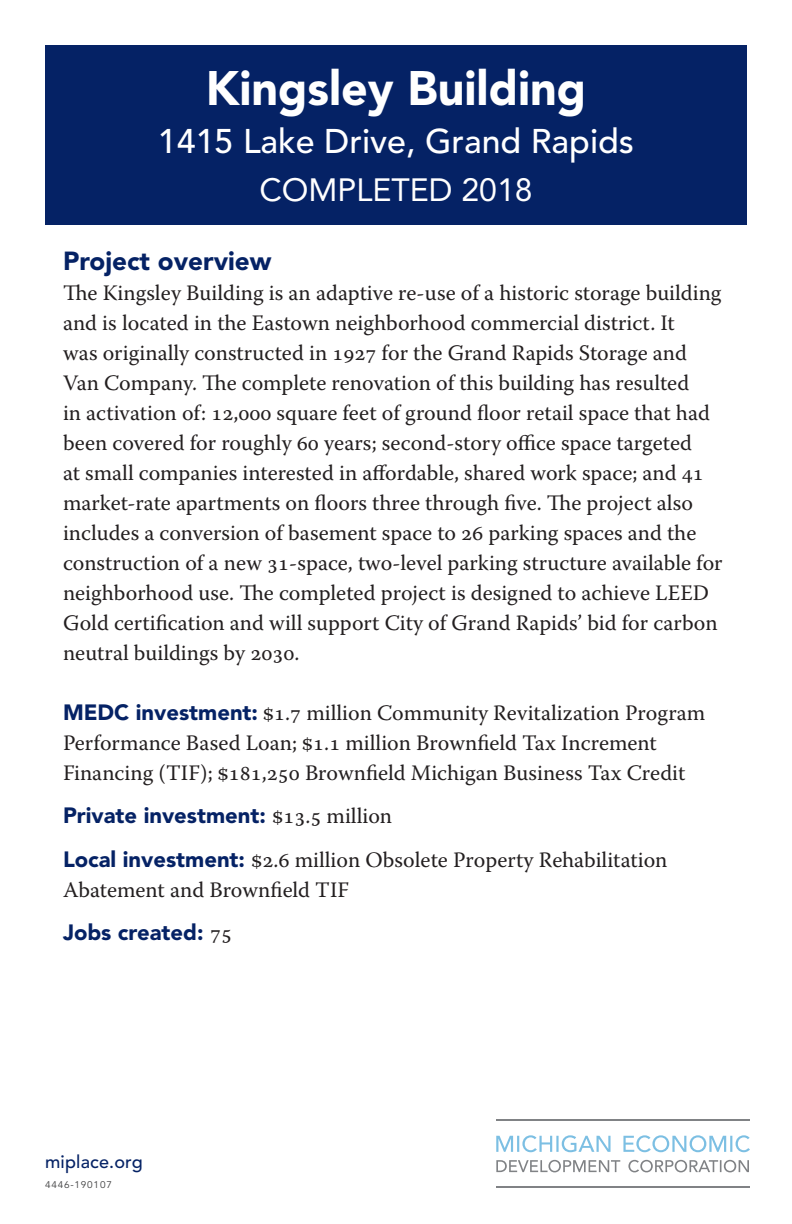
<style>
.page{position:relative;width:792px;height:1224px;background:#fff}
.page>*{position:absolute;margin:0;border:0;box-sizing:border-box;transform-origin:0 0}
.t1{font:900 48px "Avenir";color:#fff}
.t2{font:500 34px "Avenir";color:#fff}
.t3{font:32px "Avenir";color:#fff}
.t4{font:900 26px "Avenir";color:#052265}
.t5{font:22px/30px "Warnock Pro";color:#231f20}
.t6{font:900 22px "Avenir";color:#052265}
.t7{font:500 18px "Avenir";letter-spacing:.01em;color:#052265}
.t8{font:9.6px "Avenir";letter-spacing:.08em;color:#3e3e3f;scale:1.04 1}
.s1{font-family:"Avenir";font-weight:900;color:#052265}
.s2{font-family:"Warnock Pro";font-weight:400;color:#231f20}
</style>
<div class="page">
<div style="left:45px;top:45px;width:702px;height:180px;background:#052265"></div>
<svg style="left:496px;top:1160px;width:253px;height:12px"></svg>
<svg style="left:496px;top:1135px;width:254px;height:17px"></svg>
<hr style="left:496px;top:1120px;width:254px;height:1px;background:#808285">
<hr style="left:496px;top:1186px;width:254px;height:1px;background:#808285">
<p class="t1" style="left:206px;top:59px;width:382px">Kingsley Building</p>
<p class="t2" style="left:158px;top:122px;width:478px">1415 Lake Drive, Grand Rapids</p>
<p class="t3" style="left:259px;top:171px;width:275px">COMPLETED 2018</p>
<p class="t4" style="left:63px;top:245px;width:210px">Project overview</p>
<p class="t5" style="left:63px;top:277px;width:661px">The Kingsley Building is an adaptive re-use of a historic storage building and is located in the Eastown neighborhood commercial district. It<br>was originally constructed in 1927 for the Grand Rapids Storage and Van Company. The complete renovation of this building has resulted<br>in activation of: 12,000 square feet of ground floor retail space that had been covered for roughly 60 years; second-story office space targeted<br>at small companies interested in affordable, shared work space; and 41 market-rate apartments on floors three through five. The project also includes a conversion of basement space to 26 parking spaces and the construction of a new 31-space, two-level parking structure available for neighborhood use. The completed project is designed to achieve LEED Gold certification and will support City of Grand Rapids’ bid for carbon neutral buildings by 2030.</p>
<p class="t5" style="left:63px;top:697px;width:644px"><span class="s1">MEDC investment:</span> $1.7 million Community Revitalization Program<br>Performance Based Loan; $1.1 million Brownfield Tax Increment<br>Financing (TIF); $181,250 Brownfield Michigan Business Tax Credit</p>
<p class="t6" style="left:63px;top:802px;width:331px">Private investment: <span class="s2">$13.5 million</span></p>
<p class="t5" style="left:63px;top:844px;width:606px"><span class="s1">Local investment:</span> $2.6 million Obsolete Property Rehabilitation<br>Abatement and Brownfield TIF</p>
<p class="t6" style="left:63px;top:919px;width:171px">Jobs created: <span class="s2">75</span></p>
<p class="t7" style="left:45px;top:1151px;width:99px">miplace.org</p>
<p class="t8" style="left:45px;top:1179px;width:66px">4446-190107</p>
</div>
